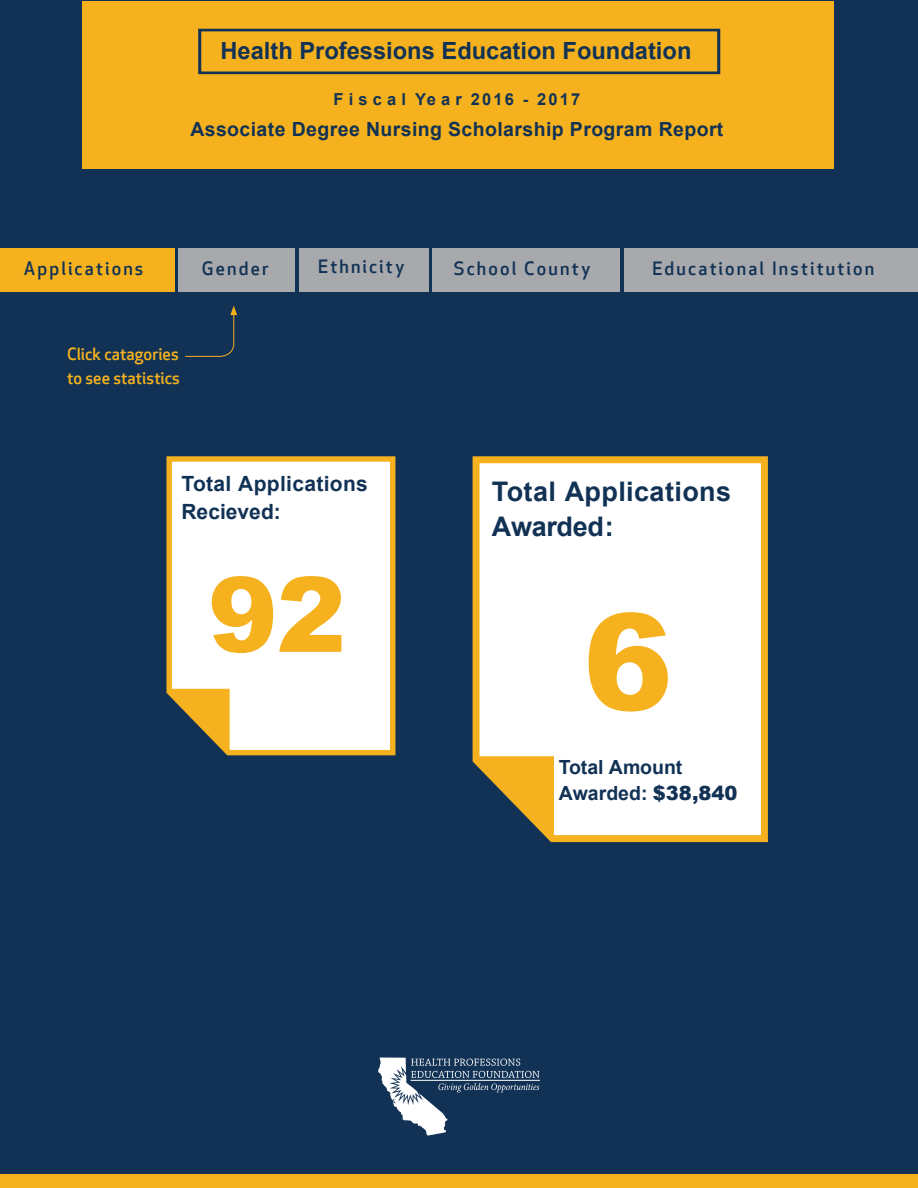
<style>
.page{position:relative;width:918px;height:1188px;background:#fff}
.page>*{position:absolute;margin:0;border:0;box-sizing:border-box;transform-origin:0 0}
.t1{font:900 134.25px "Arial";color:#f5b21e}
.t2{font:900 104.1px "Arial";color:#f5b21e}
.t3{font:700 27px/35.4px "Arial";letter-spacing:.015em;color:#123255}
.t4{font:700 23.7px "Arial";color:#123255}
.t5{font:700 21px/27.5px "Arial";letter-spacing:.015em;color:#123255}
.t6{font:700 19.5px "Arial";letter-spacing:.02em;color:#123255}
.t7{font:700 19.5px/26px "Arial";color:#123255}
.t8{font:500 18px "Apex New";letter-spacing:.12em;color:#123255}
.t9{font:500 16.5px/24px "Apex New";letter-spacing:.005em;color:#f5b21e}
.t10{font:700 16.5px "Arial";letter-spacing:.22em;color:#123255}
.s1{font-weight:900}
</style>
<div class="page">
<div style="left:0;top:1px;width:918px;height:1187px;background:#123255"></div>
<div style="left:82px;top:1px;width:752px;height:167px;background:#f5b21e"></div>
<div style="left:198px;top:29px;width:522px;height:45px;border:3px solid #123255"></div>
<div style="left:624px;top:248px;width:294px;height:44px;background:#a7a9ac"></div>
<div style="left:432px;top:248px;width:188px;height:44px;background:#a7a9ac"></div>
<div style="left:299px;top:248px;width:129px;height:44px;background:#a7a9ac"></div>
<div style="left:178px;top:248px;width:117px;height:44px;background:#a7a9ac"></div>
<div style="left:0;top:248px;width:174px;height:44px;background:#f5b21e"></div>
<div style="left:0;top:1174px;width:918px;height:14px;background:#f5b21e"></div>
<svg style="left:185px;top:306px;width:52px;height:51px"></svg>
<svg style="left:166px;top:456px;width:230px;height:300px;background:#faf6eb"></svg>
<svg style="left:170px;top:689px;width:60px;height:62px"></svg>
<svg style="left:472px;top:456px;width:296px;height:387px;background:#faf6eb"></svg>
<svg style="left:477px;top:756px;width:77px;height:80px"></svg>
<svg style="left:378px;top:1058px;width:161px;height:78px"></svg>
<h2 class="t4" style="left:220px;top:35px;width:473px">Health Professions Education Foundation</h2>
<h2 class="t10" style="left:333px;top:88px;width:248px">Fiscal Year 2016 - 2017</h2>
<h2 class="t6" style="left:190px;top:116px;width:535px">Associate Degree Nursing Scholarship Program Report</h2>
<p class="t8" style="left:24px;top:258px;width:121px">Applications</p>
<p class="t8" style="left:202px;top:258px;width:68px">Gender</p>
<p class="t8" style="left:318px;top:256px;width:88px">Ethnicity</p>
<p class="t8" style="left:454px;top:258px;width:138px">School County</p>
<p class="t8" style="left:652px;top:258px;width:223px">Educational Institution</p>
<p class="t9" style="left:67px;top:343px;width:114px">Click catagories to see statistics</p>
<p class="t5" style="left:181px;top:471px;width:188px">Total Applications<br>Recieved:</p>
<p class="t2" style="left:208px;top:539px;width:139px">92</p>
<p class="t3" style="left:492px;top:475px;width:241px">Total Applications<br>Awarded:</p>
<p class="t1" style="left:583px;top:565px;width:91px">6</p>
<p class="t7" style="left:559px;top:754px;width:180px">Total Amount<br>Awarded: <span class="s1">$38,840</span></p>
</div>
